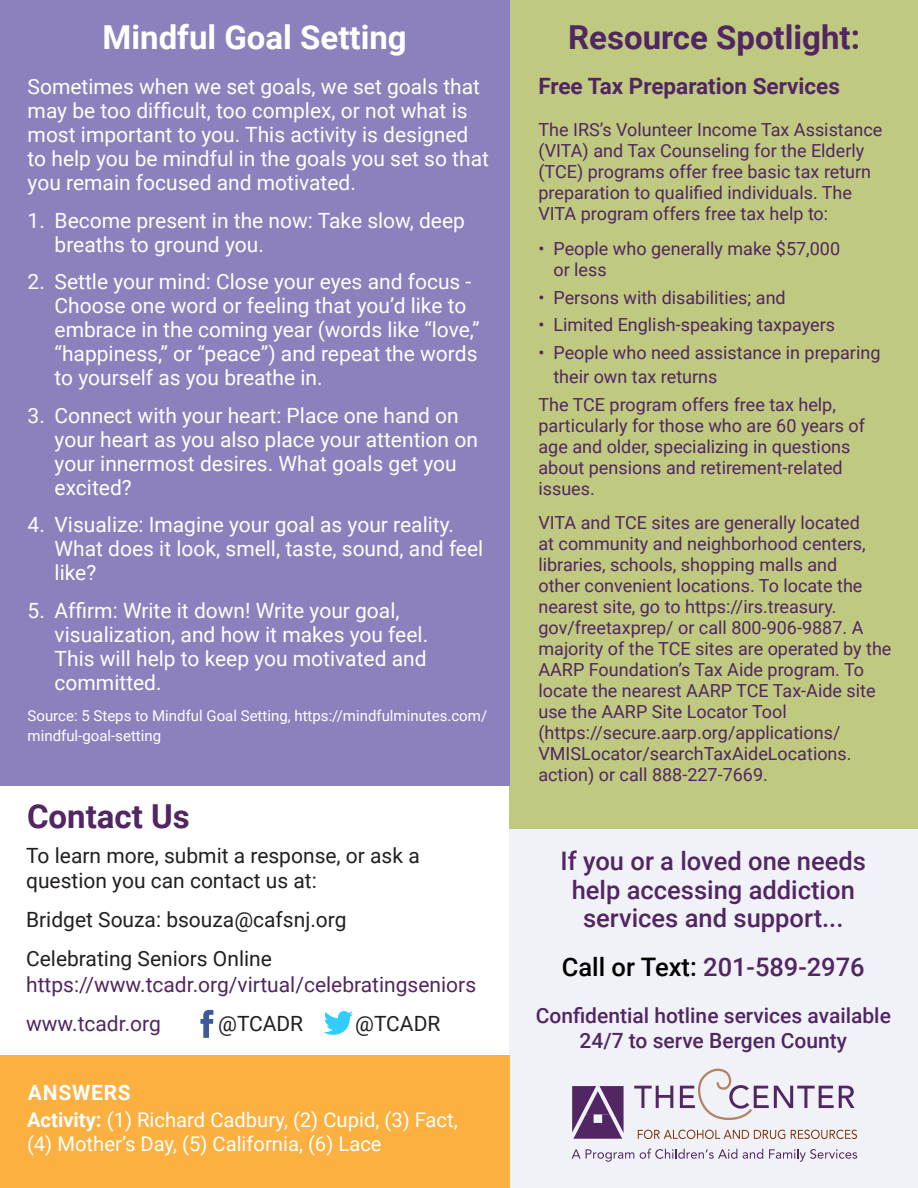
<style>
.page{position:relative;width:918px;height:1188px;background:#fff}
.page>*{position:absolute;margin:0;border:0;box-sizing:border-box;transform-origin:0 0}
.body{font:700 33px "Roboto";color:#512662}
.body-2{font:700 33px "Roboto";color:#fff}
.sub_title{font:500 25.5px/28.5px "Roboto";color:#512662;text-align:center}
.body-3{font:700 22.5px "Roboto";color:#512662}
.numbered{font:21px/24px "Roboto";color:#fff}
.body-4{font:21px/25.5px "Roboto";color:#231f20}
.body-5{font:21px/25.5px "Roboto";color:#512662}
.sub_title-2{font:500 21px/25.5px "Roboto";color:#512662;text-align:center}
.body-6{font:700 21px "Roboto";letter-spacing:.035em;color:#fff}
.body-7{font:20.25px/24px "Roboto";color:#fff}
.body-8{font:18px/21px "Roboto";color:#512662}
.numbered-2{font:15px/19.5px "Roboto";color:#fff}
.s1{color:#231f20}
.s2{font-weight:700}
.s3{color:#000}
</style>
<div class="page">
<div style="left:509px;top:828px;width:409px;height:360px;background:#f1f1f8"></div>
<div style="left:509px;top:0;width:409px;height:828px;background:#bfc97f"></div>
<div style="left:0;top:0;width:509px;height:785px;background:#8c81bd"></div>
<div style="left:0;top:1055px;width:509px;height:133px;background:#fbb03f"></div>
<svg style="left:200px;top:1010px;width:13px;height:28px"></svg>
<svg style="left:324px;top:1011px;width:29px;height:24px"></svg>
<svg style="left:572px;top:1149px;width:62px;height:13px"></svg>
<svg style="left:640px;top:1149px;width:97px;height:10px"></svg>
<svg style="left:743px;top:1149px;width:20px;height:10px"></svg>
<svg style="left:769px;top:1149px;width:88px;height:13px"></svg>
<svg style="left:638px;top:1130px;width:147px;height:9px"></svg>
<svg style="left:791px;top:1130px;width:66px;height:9px"></svg>
<svg style="left:572px;top:1086px;width:52px;height:53px;background:#704e7f"></svg>
<svg style="left:634px;top:1086px;width:39px;height:22px"></svg>
<svg style="left:680px;top:1068px;width:175px;height:52px"></svg>
<p class="body-2" style="left:103px;top:14px;width:306px">Mindful Goal Setting</p>
<p class="body" style="left:568px;top:14px;width:293px">Resource Spotlight:</p>
<p class="numbered" style="left:28px;top:74px;width:463px">Sometimes when we set goals, we set goals that may be too difficult, too complex, or not what is most important to you. This activity is designed to help you be mindful in the goals you set so that you remain focused and motivated.</p>
<p class="numbered" style="left:55px;top:207px;width:412px;text-indent:-27px">1. Become present in the now: Take slow, deep breaths to ground you.</p>
<p class="numbered" style="left:55px;top:269px;width:427px;text-indent:-27px">2. Settle your mind: Close your eyes and focus - Choose one word or feeling that you’d like to embrace in the coming year (words like “love,” “happiness,” or “peace”) and repeat the words to yourself as you breathe in.</p>
<p class="numbered" style="left:55px;top:402px;width:425px;text-indent:-27px">3. Connect with your heart: Place one hand on your heart as you also place your attention on your innermost desires. What goals get you excited?</p>
<p class="numbered" style="left:55px;top:512px;width:430px;text-indent:-27px">4. Visualize: Imagine your goal as your reality.<br>What does it look, smell, taste, sound, and feel like?</p>
<p class="numbered" style="left:55px;top:597px;width:375px;text-indent:-27px">5. Affirm: Write it down! Write your goal, visualization, and how it makes you feel.<br>This will help to keep you motivated and committed.</p>
<p class="numbered-2" style="left:28px;top:705px;width:461px">Source: 5 Steps to Mindful Goal Setting, https://mindfulminutes.com/ mindful-goal-setting</p>
<p class="body" style="left:27px;top:793px;width:164px">Contact Us</p>
<p class="body-4" style="left:26px;top:842px;width:395px">To learn more, submit a response, or ask a question you can contact us at:</p>
<p class="body-4" style="left:26px;top:906px;width:322px">Bridget Souza: bsouza@cafsnj.org</p>
<p class="body-5" style="left:26px;top:945px;width:452px"><span class="s1">Celebrating Seniors Online </span>https://www.tcadr.org/virtual/celebratingseniors</p>
<p class="body-5" style="left:26px;top:1010px;width:136px">www.tcadr.org</p>
<p class="body-4" style="left:218px;top:1010px;width:87px">@TCADR</p>
<p class="body-4" style="left:355px;top:1010px;width:87px">@TCADR</p>
<p class="body-6" style="left:28px;top:1078px;width:104px">ANSWERS</p>
<p class="body-7" style="left:27px;top:1107px;width:432px"><span class="s2">Activity:</span> (1) Richard Cadbury, (2) Cupid, (3) Fact, (4) Mother’s Day, (5) California, (6) Lace</p>
<p class="body-3" style="left:538px;top:71px;width:303px">Free Tax Preparation Services</p>
<p class="body-8" style="left:538px;top:119px;width:346px">The IRS’s Volunteer Income Tax Assistance (VITA) and Tax Counseling for the Elderly (TCE) programs offer free basic tax return preparation to qualified individuals. The VITA program offers free tax help to:</p>
<p class="body-8" style="left:553px;top:237px;width:288px;text-indent:-15px">• People who generally make $57,000 or less</p>
<p class="body-8" style="left:538px;top:286px;width:249px">• Persons with disabilities; and</p>
<p class="body-8" style="left:538px;top:314px;width:298px">• Limited English-speaking taxpayers</p>
<p class="body-8" style="left:553px;top:340px;width:328px;line-height:24px;text-indent:-15px">• People who need assistance in preparing their own tax returns</p>
<p class="body-8" style="left:538px;top:393px;width:328px">The TCE program offers free tax help, particularly for those who are 60 years of age and older, specializing in questions about pensions and retirement-related issues.</p>
<p class="body-8" style="left:538px;top:512px;width:355px">VITA and TCE sites are generally located<br>at community and neighborhood centers, libraries, schools, shopping malls and<br>other convenient locations. To locate the nearest site, go to https://irs.treasury. gov/freetaxprep/ or call 800-906-9887. A majority of the TCE sites are operated by the AARP Foundation’s Tax Aide program. To locate the nearest AARP TCE Tax-Aide site use the AARP Site Locator Tool (https://secure.aarp.org/applications/ VMISLocator/searchTaxAideLocations. action) or call 888-227-7669.</p>
<p class="sub_title" style="left:561px;top:846px;width:307px">If you or a loved one needs help accessing addiction services and support...</p>
<p class="sub_title" style="left:562px;top:952px;width:304px"><span class="s3">Call or Text:</span> 201-589-2976</p>
<p class="sub_title-2" style="left:536px;top:1002px;width:357px">Confidential hotline services available<br>24/7 to serve Bergen County</p>
</div>
